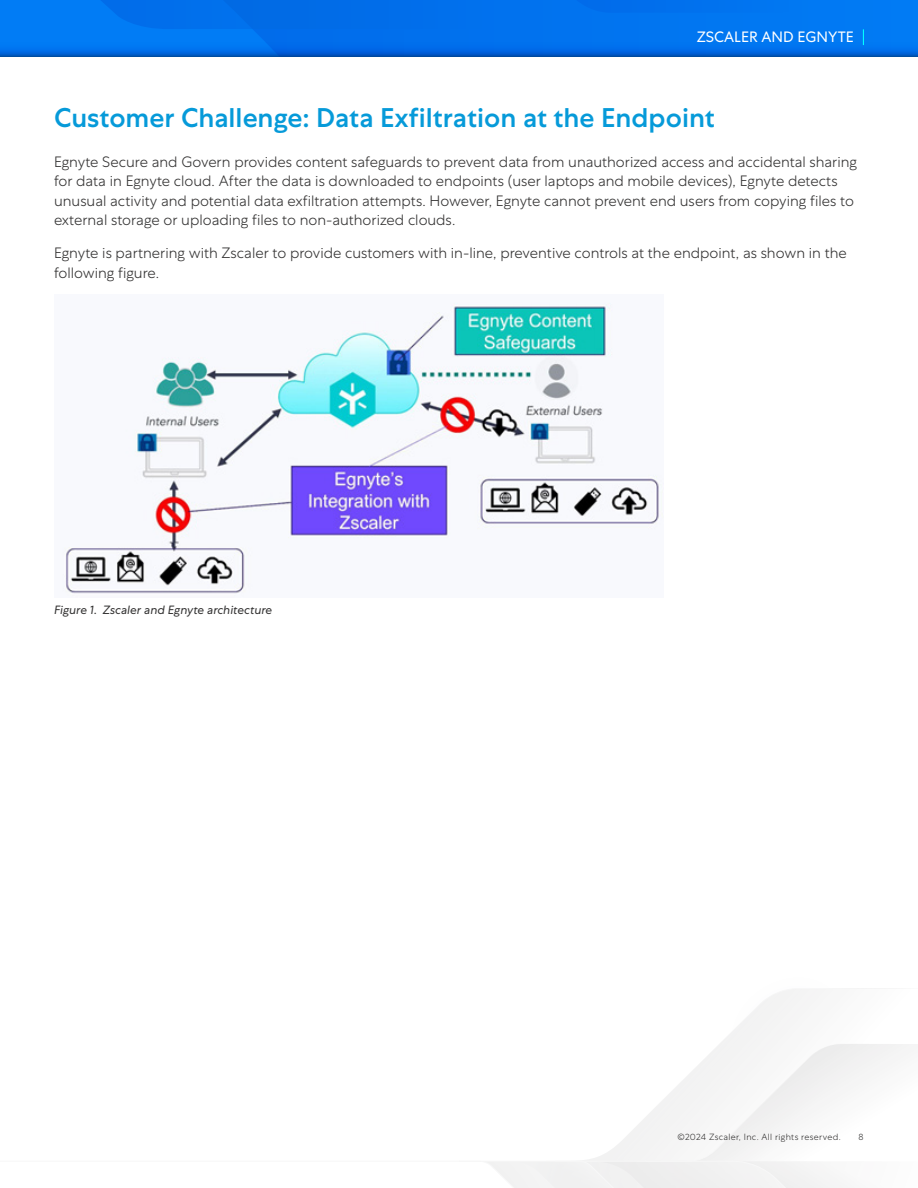
<style>
.page{position:relative;width:918px;height:1188px;background:#fff}
.page>*{position:absolute;margin:0;border:0;box-sizing:border-box;transform-origin:0 0}
.t1{font:500 27px "Centra No 1";color:#069ad9}
.Paragraph{font:300 15px/19.5px "Centra No 1";color:#343333}
.t2{font:15px "Centra No 1";color:#fff}
.t3{font:italic 12px "Centra No 1";color:#343333}
.t4{font:300 9px "Centra No 1";letter-spacing:.035em;color:#343333}
.t5{font:300 9px "Centra Mono";color:#343333}
</style>
<div class="page">
<div style="left:0;top:0;width:918px;height:57px;background:#017cf5"></div>
<svg style="left:0;top:50px;width:39px;height:7px"></svg>
<svg style="left:487px;top:988px;width:429px;height:200px"></svg>
<hr style="left:0;top:1161px;width:460px;height:1px;background:#b3b3b3">
<hr style="left:459px;top:1161px;width:261px;height:1px;background:#b3b3b3">
<svg style="left:39px;top:0;width:879px;height:57px"></svg>
<img style="left:65px;top:303px;width:596px;height:291px">
<p class="t2" style="left:697px;top:29px;width:19px">ZSCALER</p>
<p class="t2" style="left:762px;top:29px;width:12px">AND</p>
<p class="t2" style="left:798px;top:29px;width:19px">EGNYTE</p>
<h1 class="t1" style="left:54px;top:102px;width:662px">Customer Challenge: Data Exfiltration at the Endpoint</h1>
<p class="Paragraph" style="left:54px;top:152px;width:805px">Egnyte Secure and Govern provides content safeguards to prevent data from unauthorized access and accidental sharing for data in Egnyte cloud. After the data is downloaded to endpoints (user laptops and mobile devices), Egnyte detects unusual activity and potential data exfiltration attempts. However, Egnyte cannot prevent end users from copying files to external storage or uploading files to non-authorized clouds.</p>
<p class="Paragraph" style="left:54px;top:243px;width:794px">Egnyte is partnering with Zscaler to provide customers with in-line, preventive controls at the endpoint, as shown in the following figure.</p>
<p class="t3" style="left:54px;top:603px;width:220px">Figure 1. Zscaler and Egnyte architecture</p>
<p class="t4" style="left:677px;top:1132px;width:165px">©2024 Zscaler, Inc. All rights reserved.</p>
<p class="t5" style="left:858px;top:1132px;width:7px">8</p>
</div>
